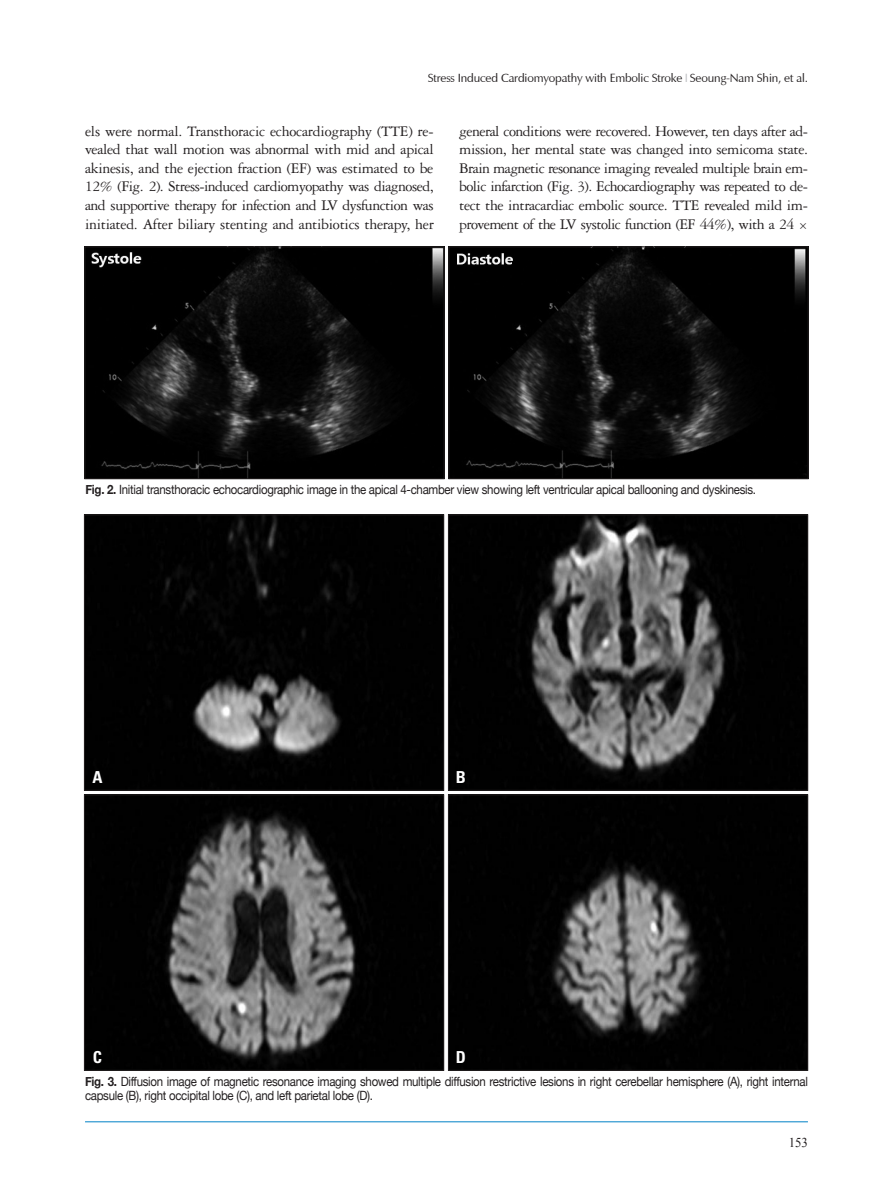
<style>
.page{position:relative;width:893px;height:1191px;background:#fff}
.page>*{position:absolute;margin:0;border:0;box-sizing:border-box;transform-origin:0 0}
.t1{font:700 condensed 16.5px "Univers LT Std";color:#fff}
._01-본문{font:15.75px/18.6px "Garamond 3 LT Std";letter-spacing:-.025em;color:#231f20;text-align:justify}
.t2{font:13.5px "Times New Roman";color:#231f20;scale:.95 1}
._05-캡션{font:12.75px/14.2px "Helvetica Neue";letter-spacing:-.025em;color:#231f20;scale:.9 1}
._06-하시라{font:12px "Eterna";letter-spacing:-.015em;color:#231f20}
.s1{font-family:"Metalcut";font-weight:700;font-size:11.25px;color:#bcbdc0}
.s2{font-weight:700}
</style>
<div class="page">
<hr style="left:85px;top:1121px;width:723px;height:1px;background:#0081c7">
<img style="left:87px;top:249px;width:355px;height:228px">
<div style="left:85px;top:247px;width:359px;height:232px;border:1px solid #231f20"></div>
<img style="left:451px;top:249px;width:355px;height:228px">
<div style="left:449px;top:247px;width:359px;height:232px;border:1px solid #231f20"></div>
<img style="left:86px;top:796px;width:356px;height:272px">
<div style="left:84px;top:794px;width:360px;height:276px;border:1px solid #231f20"></div>
<img style="left:86px;top:516px;width:356px;height:272px">
<div style="left:84px;top:514px;width:360px;height:276px;border:1px solid #231f20"></div>
<img style="left:450px;top:796px;width:356px;height:272px">
<div style="left:448px;top:794px;width:360px;height:276px;border:1px solid #231f20"></div>
<img style="left:450px;top:516px;width:356px;height:272px">
<div style="left:448px;top:514px;width:360px;height:276px;border:1px solid #231f20"></div>
<p class="_06-하시라" style="left:428px;top:71px;width:382px">Stress Induced Cardiomyopathy with Embolic Stroke <span class="s1">|</span> Seoung-Nam Shin, et al.</p>
<p class="_01-본문" style="left:85px;top:122px;width:350px">els were normal. Transthoracic echocardiography (TTE) re&shy;vealed that wall motion was abnormal with mid and apical akinesis, and the ejection fraction (EF) was estimated to be 12% (Fig. 2). Stress-induced cardiomyopathy was diagnosed, and supportive therapy for infection and LV dysfunction was initiated. After biliary stenting and antibiotics therapy, her</p>
<p class="_01-본문" style="left:459px;top:122px;width:350px">general conditions were recovered. However, ten days after ad&shy;mission, her mental state was changed into semicoma state.<br>Brain magnetic resonance imaging revealed multiple brain em&shy;bolic infarction (Fig. 3). Echocardiography was repeated to de&shy;tect the intracardiac embolic source. TTE revealed mild im&shy;provement of the LV systolic function (EF 44%), with a 24 ×</p>
<p class="_05-캡션" style="left:85px;top:482px;width:747px"><span class="s2">Fig. 2.</span> Initial transthoracic echocardiographic image in the apical 4-chamber view showing left ventricular apical ballooning and dyskinesis.</p>
<p class="t1" style="left:92px;top:767px;width:12px">A</p>
<p class="t1" style="left:93px;top:1047px;width:11px">C</p>
<p class="t1" style="left:456px;top:767px;width:12px">B</p>
<p class="t1" style="left:456px;top:1047px;width:12px">D</p>
<p class="_05-캡션" style="left:85px;top:1073px;width:805px"><span class="s2">Fig. 3.</span> Diffusion image of magnetic resonance imaging showed multiple diffusion restrictive lesions in right cerebellar hemisphere (A), right internal capsule (B), right occipital lobe (C), and left parietal lobe (D).</p>
<p class="t2" style="left:789px;top:1133px;width:22px">153</p>
</div>
